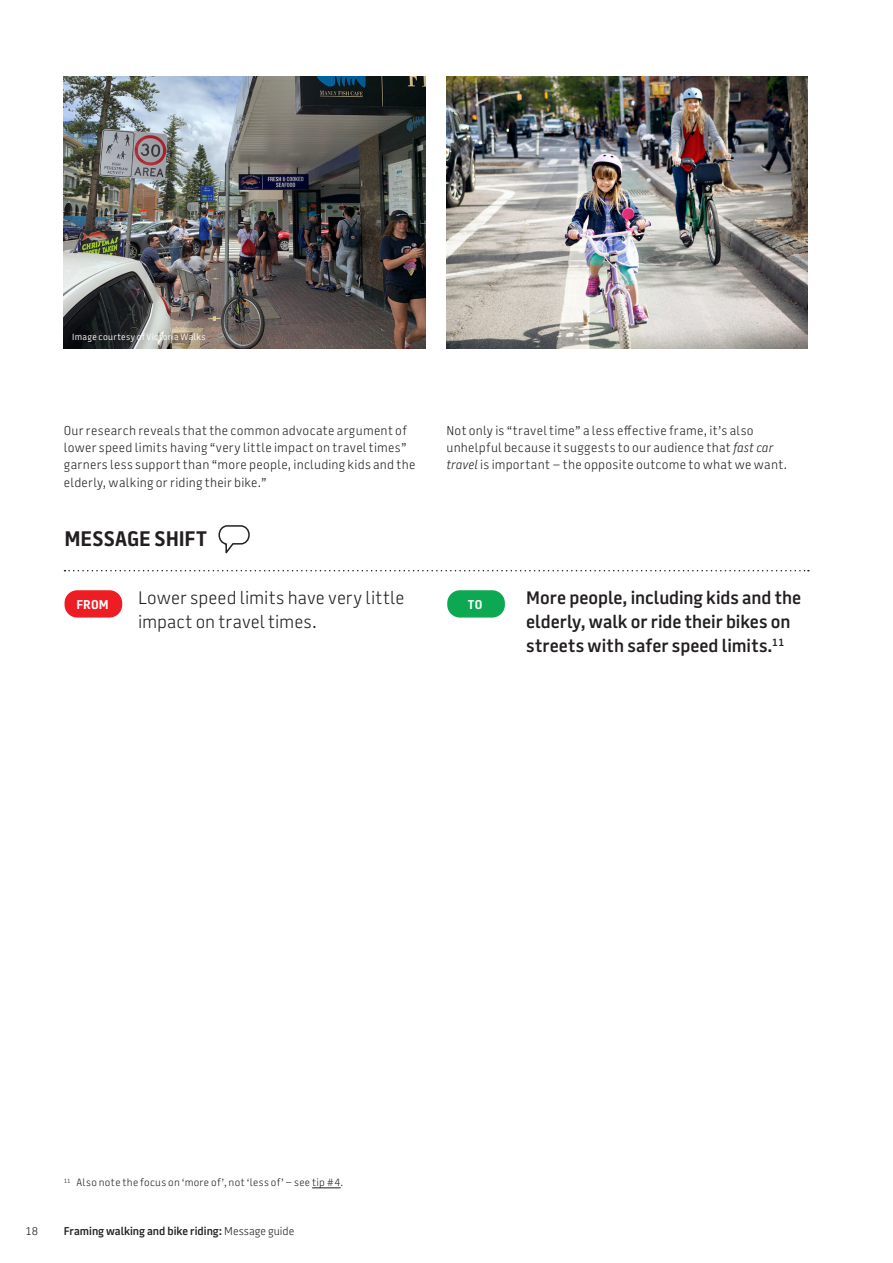
<style>
.page{position:relative;width:893px;height:1263px;background:#fff}
.page>*{position:absolute;margin:0;border:0;box-sizing:border-box;transform-origin:0 0}
.Heading_02{font:700 21px "Battersea";letter-spacing:.005em;color:#231f20}
.Heading_02-2{font:600 18px/24px "Battersea";color:#231f20}
.Heading_02-3{font:300 18px/24px "Battersea";letter-spacing:.005em;color:#231f20}
.Body{font:300 12.75px/17.2px "Battersea";letter-spacing:.02em;color:#231f20}
.Body-2{font:700 12.75px "Battersea";letter-spacing:.02em;color:#fff}
.t1{font:600 11.25px "Battersea";color:#231f20}
.t2{font:300 11.25px "Battersea";color:#231f20}
.Footnote{font:300 10.5px "Battersea";letter-spacing:.03em;color:#231f20}
.t3{font:9px "Battersea";letter-spacing:.035em;color:#fff}
.s1{font-style:italic}
.s2{font-weight:300}
</style>
<div class="page">
<div style="left:65px;top:590px;width:57px;height:27px;background:#ee1d23;border-radius:13px"></div>
<div style="left:447px;top:590px;width:58px;height:27px;background:#0ca852;border-radius:13px"></div>
<svg style="left:65px;top:570px;width:744px;height:1px"></svg>
<svg style="left:218px;top:525px;width:32px;height:29px"></svg>
<img style="left:64px;top:77px;width:361px;height:272px">
<img style="left:446px;top:77px;width:362px;height:272px">
<svg style="left:312px;top:1187px;width:29px;height:1px"></svg>
<p class="t3" style="left:72px;top:331px;width:135px">Image courtesy of Victoria Walks</p>
<p class="Body" style="left:64px;top:422px;width:353px">Our research reveals that the common advocate argument of lower speed limits having “very little impact on travel times” garners less support than “more people, including kids and the elderly, walking or riding their bike.”</p>
<p class="Body" style="left:446px;top:422px;width:342px">Not only is “travel time” a less effective frame, it’s also unhelpful because it suggests to our audience that <span class="s1">fast car travel</span> is important – the opposite outcome to what we want.</p>
<p class="Heading_02" style="left:65px;top:524px;width:144px">MESSAGE SHIFT</p>
<p class="Heading_02-3" style="left:138px;top:586px;width:268px">Lower speed limits have very little impact on travel times.</p>
<p class="Heading_02-2" style="left:526px;top:586px;width:277px">More people, including kids and the elderly, walk or ride their bikes on streets with safer speed limits.<sup>11</sup></p>
<p class="Body-2" style="left:76px;top:595px;width:34px">FROM</p>
<p class="Body-2" style="left:468px;top:595px;width:16px">TO</p>
<p class="Footnote" style="left:64px;top:1176px;width:281px"><sup>11</sup> Also note the focus on ‘more of’, not ‘less of’ – see tip #4.</p>
<p class="t2" style="left:26px;top:1224px;width:14px">18</p>
<p class="t1" style="left:64px;top:1224px;width:232px">Framing walking and bike riding: <span class="s2">Message guide</span></p>
</div>
